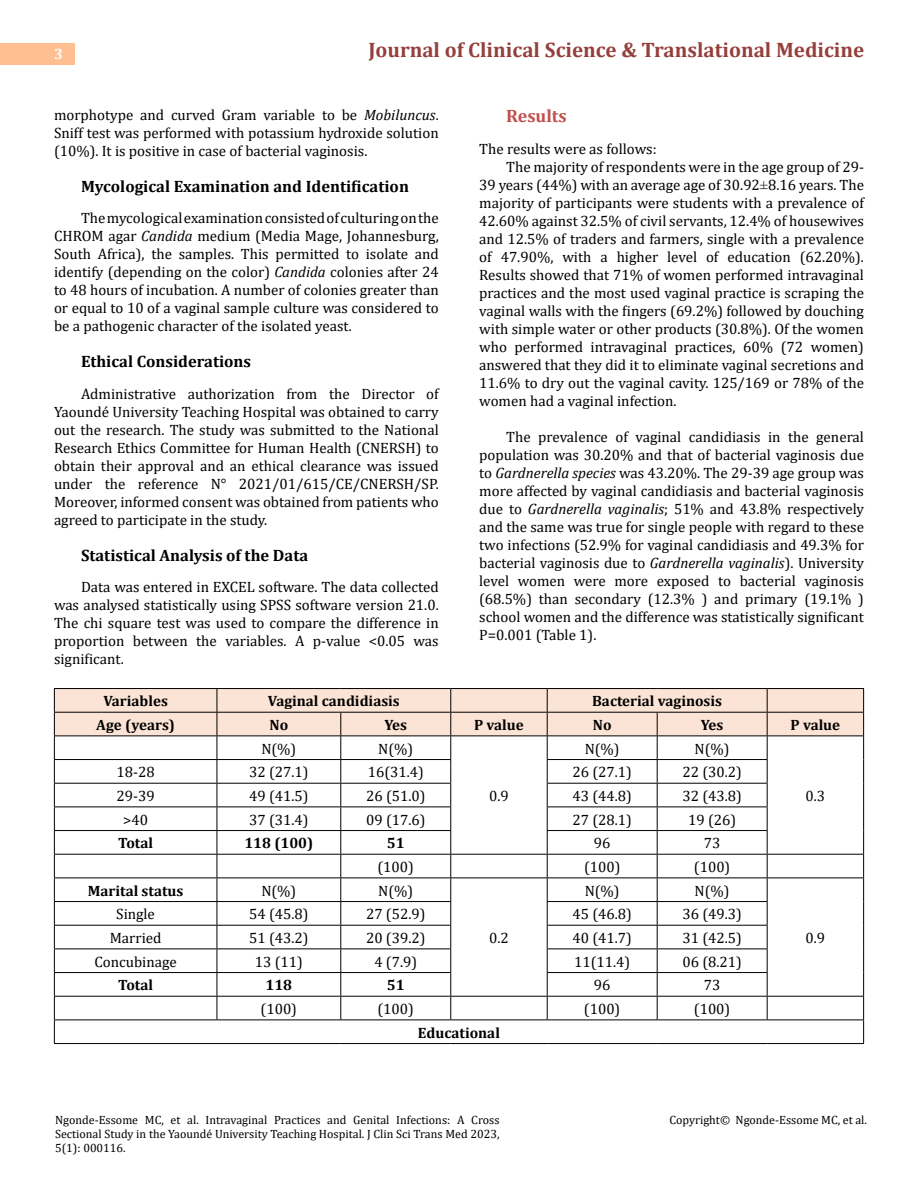
<style>
.page{position:relative;width:918px;height:1188px;background:#fff}
.page>*{position:absolute;margin:0;border:0;box-sizing:border-box;transform-origin:0 0}
.t1{font:700 21px "Cambria";color:#953f3c}
.t2{font:700 18px "Cambria";color:#c0504d}
.t3{font:700 16.5px "Cambria";color:#000}
.t4{font:15px/18px "Cambria";color:#000;text-align:justify}
.t5{font:700 15px "Cambria";color:#000}
.t6{font:700 15px "Cambria";color:#fff}
.t7{font:12px/14.4px "Cambria";color:#000;text-align:justify}
.s1{font-style:italic}
.s2{font-family:"Times New Roman"}
</style>
<div class="page">
<div style="left:0;top:43px;width:75px;height:21px;background:#ffbf91"></div>
<hr style="left:54px;top:688px;width:163px;height:1px;background:#000">
<hr style="left:217px;top:688px;width:124px;height:1px;background:#000">
<hr style="left:341px;top:688px;width:110px;height:1px;background:#000">
<hr style="left:451px;top:688px;width:96px;height:1px;background:#000">
<hr style="left:547px;top:688px;width:110px;height:1px;background:#000">
<hr style="left:657px;top:688px;width:110px;height:1px;background:#000">
<hr style="left:767px;top:688px;width:97px;height:1px;background:#000">
<svg style="left:54px;top:689px;width:810px;height:354px"></svg>
<hr style="left:54px;top:1043px;width:163px;height:1px;background:#000">
<hr style="left:217px;top:1043px;width:124px;height:1px;background:#000">
<hr style="left:341px;top:1043px;width:110px;height:1px;background:#000">
<hr style="left:451px;top:1043px;width:96px;height:1px;background:#000">
<hr style="left:547px;top:1043px;width:110px;height:1px;background:#000">
<hr style="left:657px;top:1043px;width:110px;height:1px;background:#000">
<hr style="left:767px;top:1043px;width:97px;height:1px;background:#000">
<p class="t6" style="left:54px;top:44px;width:10px">3</p>
<h1 class="t1" style="left:368px;top:35px;width:498px">Journal of Clinical Science &amp; Translational Medicine</h1>
<p class="t4" style="left:54px;top:105px;width:386px">morphotype and curved Gram variable to be <span class="s1">Mobiluncus</span>.<br>Sniff test was performed with potassium hydroxide solution (10%). It is positive in case of bacterial vaginosis.</p>
<p class="t3" style="left:81px;top:174px;width:329px">Mycological Examination and Identification</p>
<p class="t4" style="left:54px;top:209px;width:386px;text-indent:27px">The mycological examination consisted of culturing on the CHROM agar <span class="s1">Candida</span> medium (Media Mage, Johannesburg, South Africa), the samples. This permitted to isolate and identify (depending on the color) <span class="s1">Candida</span> colonies after 24 to 48 hours of incubation. A number of colonies greater than or equal to 10 of a vaginal sample culture was considered to be a pathogenic character of the isolated yeast.</p>
<p class="t3" style="left:81px;top:350px;width:172px">Ethical Considerations</p>
<p class="t4" style="left:54px;top:384px;width:386px;text-indent:27px">Administrative authorization from the Director of Yaoundé University Teaching Hospital was obtained to carry out the research. The study was submitted to the National Research Ethics Committee for Human Health (CNERSH) to obtain their approval and an ethical clearance was issued under the reference N° 2021/01/615/CE/CNERSH/SP.<br>Moreover, informed consent was obtained from patients who agreed to participate in the study.</p>
<p class="t3" style="left:81px;top:543px;width:229px">Statistical Analysis of the Data</p>
<p class="t4" style="left:54px;top:578px;width:386px;text-indent:27px">Data was entered in EXCEL software. The data collected was analysed statistically using SPSS software version 21.0.<br>The chi square test was used to compare the difference in proportion between the variables. A p-value &lt;0.05 was significant.</p>
<p class="t2" style="left:506px;top:103px;width:62px">Results</p>
<p class="t4" style="left:479px;top:139px;width:179px">The results were as follows:</p>
<p class="t4" style="left:506px;top:157px;width:359px">The majority of respondents were in the age group of 29-</p>
<p class="t4" style="left:479px;top:175px;width:386px">39 years (44%) with an average age of 30.92<span class="s2">±</span>8.16 years. The</p>
<p class="t4" style="left:479px;top:193px;width:386px">majority of participants were students with a prevalence of</p>
<p class="t4" style="left:479px;top:211px;width:386px">42.60% against 32.5% of civil servants, 12.4% of housewives</p>
<p class="t4" style="left:479px;top:229px;width:386px">and 12.5% of traders and farmers, single with a prevalence</p>
<p class="t4" style="left:479px;top:247px;width:386px">of 47.90%, with a higher level of education (62.20%).</p>
<p class="t4" style="left:479px;top:265px;width:386px">Results showed that 71% of women performed intravaginal</p>
<p class="t4" style="left:479px;top:283px;width:386px">practices and the most used vaginal practice is scraping the</p>
<p class="t4" style="left:479px;top:301px;width:386px">vaginal walls with the fingers (69.2%) followed by douching</p>
<p class="t4" style="left:479px;top:319px;width:386px">with simple water or other products (30.8%). Of the women</p>
<p class="t4" style="left:479px;top:337px;width:386px">who performed intravaginal practices, 60% (72 women)</p>
<p class="t4" style="left:479px;top:355px;width:386px">answered that they did it to eliminate vaginal secretions and</p>
<p class="t4" style="left:479px;top:373px;width:386px">11.6% to dry out the vaginal cavity. 125/169 or 78% of the</p>
<p class="t4" style="left:479px;top:391px;width:199px">women had a vaginal infection.</p>
<p class="t4" style="left:479px;top:427px;width:386px;text-indent:27px">The prevalence of vaginal candidiasis in the general population was 30.20% and that of bacterial vaginosis due to <span class="s1">Gardnerella species</span> was 43.20%. The 29-39 age group was more affected by vaginal candidiasis and bacterial vaginosis due to <span class="s1">Gardnerella vaginalis</span>; 51% and 43.8% respectively and the same was true for single people with regard to these two infections (52.9% for vaginal candidiasis and 49.3% for bacterial vaginosis due to <span class="s1">Gardnerella vaginalis</span>). University level women were more exposed to bacterial vaginosis (68.5%) than secondary (12.3% ) and primary (19.1% ) school women and the difference was statistically significant P=0.001 (Table 1).</p>
<p class="t5" style="left:103px;top:691px;width:66px">Variables</p>
<p class="t5" style="left:268px;top:691px;width:134px">Vaginal candidiasis</p>
<p class="t5" style="left:592px;top:691px;width:131px">Bacterial vaginosis</p>
<p class="t5" style="left:96px;top:714px;width:80px">Age (years)</p>
<p class="t5" style="left:269px;top:714px;width:20px">No</p>
<p class="t5" style="left:384px;top:714px;width:24px">Yes</p>
<p class="t5" style="left:474px;top:714px;width:51px">P value</p>
<p class="t5" style="left:593px;top:714px;width:20px">No</p>
<p class="t5" style="left:701px;top:714px;width:24px">Yes</p>
<p class="t5" style="left:791px;top:714px;width:51px">P value</p>
<p class="t4" style="left:261px;top:739px;width:37px">N(%)</p>
<p class="t4" style="left:378px;top:739px;width:37px">N(%)</p>
<p class="t4" style="left:489px;top:787px;width:21px">0.9</p>
<p class="t4" style="left:585px;top:739px;width:37px">N(%)</p>
<p class="t4" style="left:695px;top:739px;width:37px">N(%)</p>
<p class="t4" style="left:117px;top:763px;width:40px">18-28</p>
<p class="t4" style="left:249px;top:763px;width:61px">32 (27.1)</p>
<p class="t4" style="left:368px;top:763px;width:58px">16(31.4)</p>
<p class="t4" style="left:573px;top:763px;width:61px">26 (27.1)</p>
<p class="t4" style="left:682px;top:763px;width:61px">22 (30.2)</p>
<p class="t4" style="left:117px;top:787px;width:40px">29-39</p>
<p class="t4" style="left:249px;top:787px;width:61px">49 (41.5)</p>
<p class="t4" style="left:366px;top:787px;width:61px">26 (51.0)</p>
<p class="t4" style="left:573px;top:787px;width:61px">43 (44.8)</p>
<p class="t4" style="left:682px;top:787px;width:61px">32 (43.8)</p>
<p class="t4" style="left:123px;top:810px;width:26px">&gt;40</p>
<p class="t4" style="left:249px;top:810px;width:61px">37 (31.4)</p>
<p class="t4" style="left:366px;top:810px;width:61px">09 (17.6)</p>
<p class="t4" style="left:573px;top:810px;width:61px">27 (28.1)</p>
<p class="t4" style="left:688px;top:810px;width:49px">19 (26)</p>
<p class="t5" style="left:118px;top:833px;width:36px">Total</p>
<p class="t5" style="left:244px;top:833px;width:70px">118 (100)</p>
<p class="t5" style="left:387px;top:833px;width:19px">51</p>
<p class="t4" style="left:594px;top:834px;width:18px">96</p>
<p class="t4" style="left:704px;top:834px;width:18px">73</p>
<p class="t4" style="left:378px;top:858px;width:38px">(100)</p>
<p class="t4" style="left:584px;top:858px;width:38px">(100)</p>
<p class="t4" style="left:694px;top:858px;width:38px">(100)</p>
<p class="t5" style="left:88px;top:880px;width:97px">Marital status</p>
<p class="t4" style="left:261px;top:881px;width:37px">N(%)</p>
<p class="t4" style="left:378px;top:881px;width:37px">N(%)</p>
<p class="t4" style="left:489px;top:929px;width:21px">0.2</p>
<p class="t4" style="left:806px;top:787px;width:21px">0.3</p>
<p class="t4" style="left:585px;top:881px;width:37px">N(%)</p>
<p class="t4" style="left:695px;top:881px;width:37px">N(%)</p>
<p class="t4" style="left:116px;top:905px;width:40px">Single</p>
<p class="t4" style="left:249px;top:905px;width:61px">54 (45.8)</p>
<p class="t4" style="left:366px;top:905px;width:61px">27 (52.9)</p>
<p class="t4" style="left:573px;top:905px;width:61px">45 (46.8)</p>
<p class="t4" style="left:682px;top:905px;width:61px">36 (49.3)</p>
<p class="t4" style="left:110px;top:929px;width:53px">Married</p>
<p class="t4" style="left:249px;top:929px;width:61px">51 (43.2)</p>
<p class="t4" style="left:366px;top:929px;width:61px">20 (39.2)</p>
<p class="t4" style="left:573px;top:929px;width:61px">40 (41.7)</p>
<p class="t4" style="left:682px;top:929px;width:61px">31 (42.5)</p>
<p class="t4" style="left:94px;top:952px;width:84px">Concubinage</p>
<p class="t4" style="left:255px;top:952px;width:49px">13 (11)</p>
<p class="t4" style="left:374px;top:952px;width:44px">4 (7.9)</p>
<p class="t4" style="left:574px;top:952px;width:58px">11(11.4)</p>
<p class="t4" style="left:682px;top:952px;width:61px">06 (8.21)</p>
<p class="t5" style="left:118px;top:975px;width:36px">Total</p>
<p class="t5" style="left:266px;top:975px;width:28px">118</p>
<p class="t5" style="left:387px;top:975px;width:19px">51</p>
<p class="t4" style="left:594px;top:976px;width:18px">96</p>
<p class="t4" style="left:704px;top:976px;width:18px">73</p>
<p class="t4" style="left:261px;top:1000px;width:38px">(100)</p>
<p class="t4" style="left:378px;top:1000px;width:38px">(100)</p>
<p class="t4" style="left:584px;top:1000px;width:38px">(100)</p>
<p class="t4" style="left:694px;top:1000px;width:38px">(100)</p>
<p class="t5" style="left:418px;top:1022px;width:83px">Educational</p>
<p class="t4" style="left:806px;top:929px;width:21px">0.9</p>
<p class="t7" style="left:55px;top:1112px;width:446px">Ngonde-Essome MC, et al. Intravaginal Practices and Genital Infections: A Cross Sectional Study in the Yaoundé University Teaching Hospital. J Clin Sci Trans Med 2023, 5(1): 000116.</p>
<p class="t7" style="left:670px;top:1112px;width:199px">Copyright© Ngonde-Essome MC, et al.</p>
</div>
